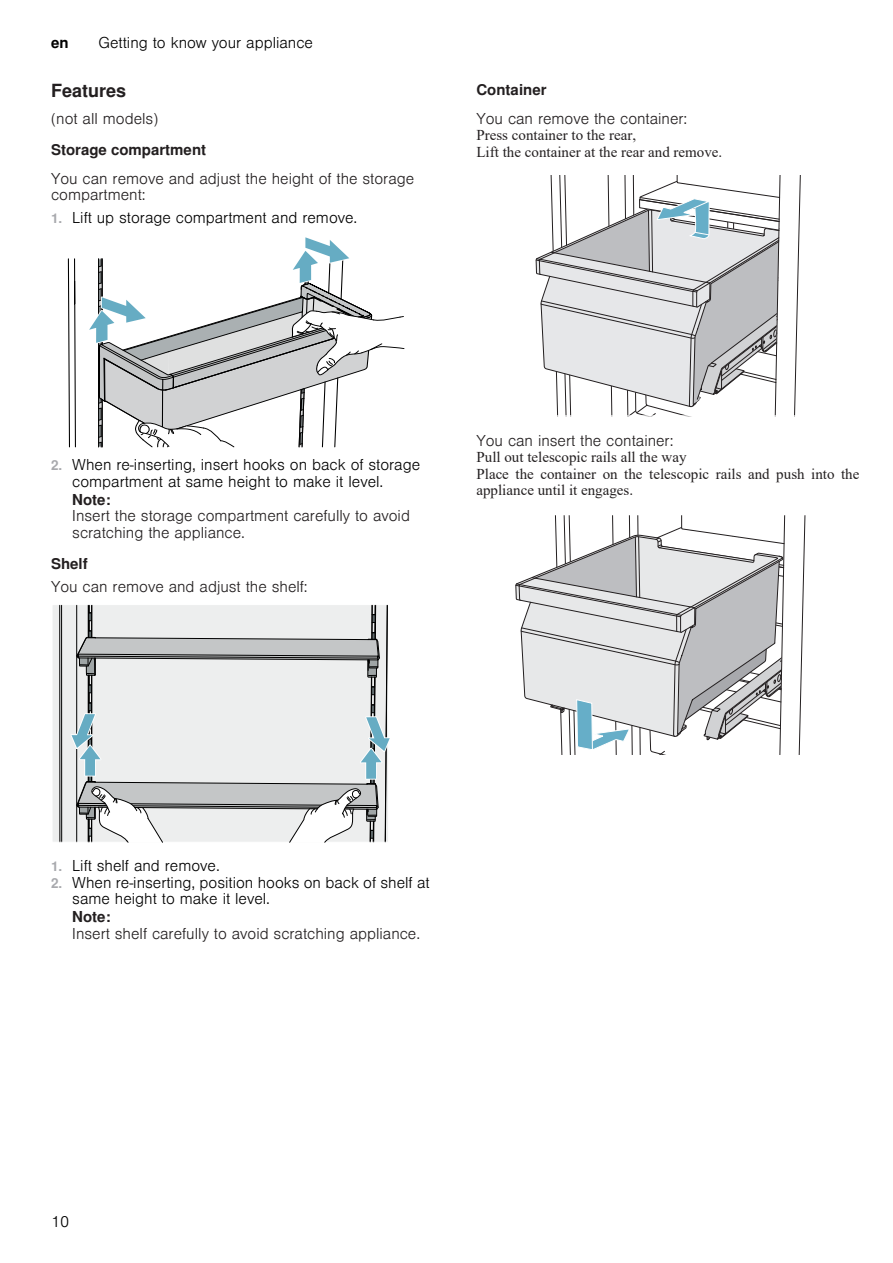
<style>
.page{position:relative;width:893px;height:1263px;background:#fff}
.page>*{position:absolute;margin:0;border:0;box-sizing:border-box;transform-origin:0 0}
.t1{font:700 18px "Nimbus San L";color:#231f20}
.t2{font:300 15px/16.5px "Nimbus San L";color:#231f20}
.t3{font:300 15px/16.5px "Nimbus San L";color:#000}
.t4{font:15px/16.5px "Times New Roman";color:#231f20}
.t5{font:700 15px "Nimbus San L";color:#231f20}
.t6{font:700 15px "Nimbus San L";color:#000}
.s1{font-weight:700;font-size:13.5px;color:#a8a9ad}
</style>
<div class="page">
<svg style="left:68px;top:258px;width:8px;height:189px"></svg>
<svg style="left:89px;top:237px;width:316px;height:211px"></svg>
<svg style="left:53px;top:604px;width:337px;height:239px;background:#d7d9da"></svg>
<svg style="left:794px;top:176px;width:7px;height:241px"></svg>
<svg style="left:535px;top:176px;width:246px;height:241px"></svg>
<svg style="left:515px;top:516px;width:291px;height:238px"></svg>
<p class="t6" style="left:51px;top:34px;width:19px">en</p>
<p class="t3" style="left:99px;top:33px;width:216px">Getting to know your appliance</p>
<p class="t1" style="left:51px;top:79px;width:77px">Features</p>
<p class="t2" style="left:51px;top:109px;width:109px">(not all models)</p>
<p class="t5" style="left:51px;top:140px;width:157px">Storage compartment</p>
<p class="t2" style="left:51px;top:169px;width:365px">You can remove and adjust the height of the storage compartment:</p>
<p class="t3" style="left:51px;top:208px;width:308px"><span class="s1">1.</span> Lift up storage compartment and remove.</p>
<p class="t5" style="left:476px;top:80px;width:72px">Container</p>
<p class="t2" style="left:476px;top:109px;width:212px">You can remove the container:</p>
<p class="t4" style="left:476px;top:127px;width:247px">Press container to the rear,<br>Lift the container at the rear and remove.</p>
<p class="t3" style="left:72px;top:455px;width:349px;text-indent:-21px"><span class="s1">2.</span> When re-inserting, insert hooks on back of storage compartment at same height to make it level.</p>
<p class="t5" style="left:72px;top:490px;width:40px">Note:</p>
<p class="t2" style="left:72px;top:506px;width:339px">Insert the storage compartment carefully to avoid scratching the appliance.</p>
<p class="t5" style="left:51px;top:555px;width:38px">Shelf</p>
<p class="t2" style="left:51px;top:577px;width:258px">You can remove and adjust the shelf:</p>
<p class="t2" style="left:476px;top:431px;width:198px">You can insert the container:</p>
<p class="t4" style="left:476px;top:449px;width:384px">Pull out telescopic rails all the way<br>Place the container on the telescopic rails and push into the appliance until it engages.</p>
<p class="t3" style="left:51px;top:856px;width:170px"><span class="s1">1.</span> Lift shelf and remove.</p>
<p class="t3" style="left:72px;top:872px;width:359px;text-indent:-21px"><span class="s1">2.</span> When re-inserting, position hooks on back of shelf at same height to make it level.</p>
<p class="t5" style="left:72px;top:907px;width:40px">Note:</p>
<p class="t2" style="left:72px;top:923px;width:349px">Insert shelf carefully to avoid scratching appliance.</p>
<p class="t3" style="left:51px;top:1212px;width:20px">10</p>
</div>
